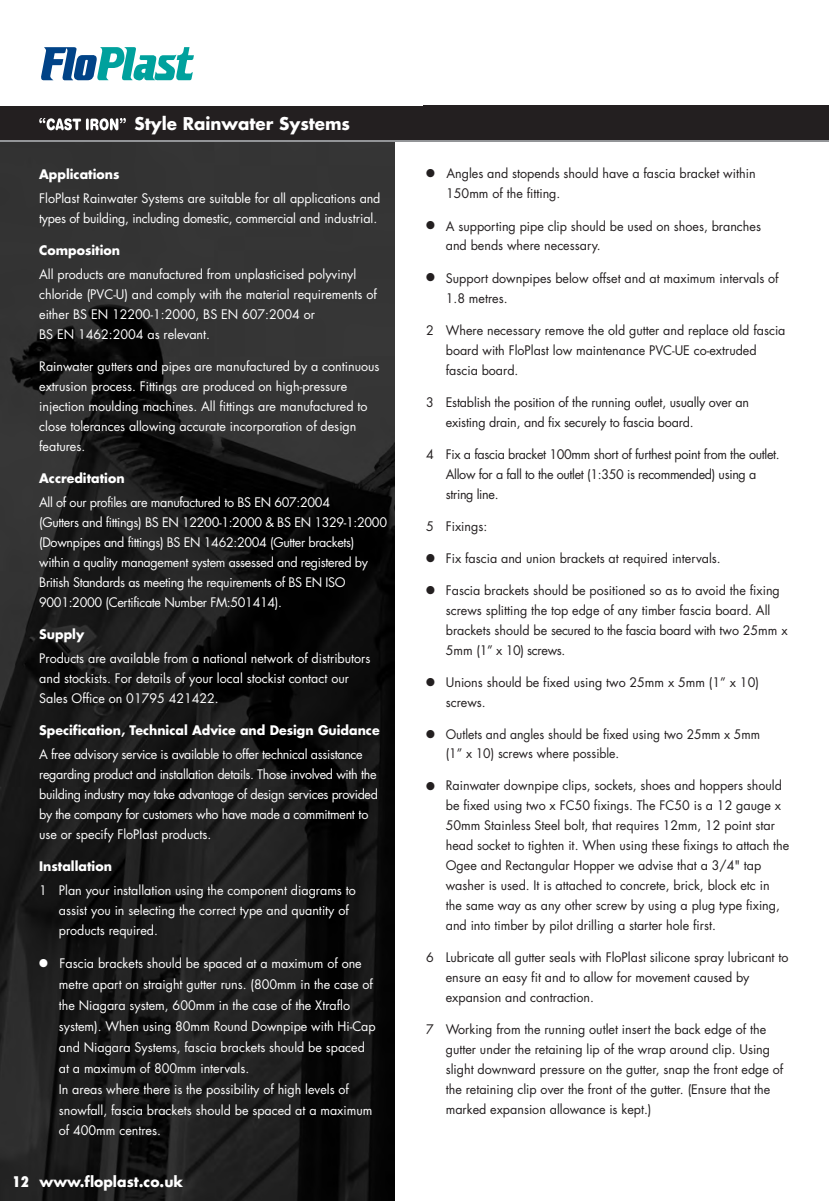
<style>
.page{position:relative;width:829px;height:1201px;background:#fff}
.page>*{position:absolute;margin:0;border:0;box-sizing:border-box;transform-origin:0 0}
.t1{font:italic 700 19.95px "Futura LT";letter-spacing:.005em;color:#fff}
.t2{font:700 17.15px "Futura LT";color:#fff}
.t3{font:700 14.17px "Futura LT";color:#fff}
.t4{font:12.78px/19.9px "Futura LT";color:#231f20}
.t5{font:12.78px/19.9px "Futura LT";color:#fff}
.t6{font:12.78px/19.9px "Futura LT";letter-spacing:-.025em;color:#fff}
.t7{font:12.78px/19.9px "Futura LT";letter-spacing:-.025em;color:#231f20}
.t8{font:700 12.78px "Futura LT";color:#fff}
.t9{font:12.78px/19.2px "Futura LT";color:#231f20;scale:.95 1}
.s1{font-weight:800;font-stretch:condensed}
</style>
<div class="page">
<img style="left:0;top:142px;width:395px;height:1058px">
<div style="left:0;top:105px;width:828px;height:36px;background:#231f20"></div>
<svg style="left:0;top:141px;width:828px;height:1px"></svg>
<hr style="left:0;top:140px;width:828px;height:1px;background:#939598">
<svg style="left:41px;top:47px;width:153px;height:33px"></svg>
<svg style="left:39px;top:118px;width:87px;height:12px"></svg>
<h1 class="t1" style="left:71px;top:113px;width:161px">INTRODUCTION</h1>
<h2 class="t2" style="left:134px;top:115px;width:217px">Style Rainwater Systems</h2>
<p class="t8" style="left:39px;top:168px;width:82px">Applications</p>
<p class="t5" style="left:39px;top:189px;width:342px">FloPlast Rainwater Systems are suitable for all applications and types of building, including domestic, commercial and industrial.</p>
<p class="t8" style="left:39px;top:244px;width:82px">Composition</p>
<p class="t5" style="left:39px;top:265px;width:339px">All products are manufactured from unplasticised polyvinyl chloride (PVC-U) and comply with the material requirements of either BS EN 12200-1:2000, BS EN 607:2004 or<br>BS EN 1462:2004 as relevant.</p>
<p class="t5" style="left:39px;top:357px;width:342px">Rainwater gutters and pipes are manufactured by a continuous extrusion process. Fittings are produced on high-pressure injection moulding machines. All fittings are manufactured to close tolerances allowing accurate incorporation of design features.</p>
<p class="t8" style="left:39px;top:472px;width:87px">Accreditation</p>
<p class="t6" style="left:39px;top:493px;width:349px">All of our profiles are manufactured to BS EN 607:2004<br>(Gutters and fittings) BS EN 12200-1:2000 &amp; BS EN 1329-1:2000 (Downpipes and fittings) BS EN 1462:2004 (Gutter brackets) within a quality management system assessed and registered by British Standards as meeting the requirements of BS EN ISO 9001:2000 (Certificate Number FM:501414).</p>
<p class="t8" style="left:39px;top:628px;width:47px">Supply</p>
<p class="t5" style="left:39px;top:649px;width:333px">Products are available from a national network of distributors and stockists. For details of your local stockist contact our<br>Sales Office on 01795 421422.</p>
<p class="t8" style="left:39px;top:724px;width:342px">Specification, Technical Advice and Design Guidance</p>
<p class="t6" style="left:39px;top:745px;width:340px">A free advisory service is available to offer technical assistance regarding product and installation details. Those involved with the building industry may take advantage of design services provided by the company for customers who have made a commitment to use or specify FloPlast products.</p>
<p class="t8" style="left:39px;top:860px;width:74px">Installation</p>
<p class="t5" style="left:59px;top:881px;width:298px;text-indent:-20px">1 Plan your installation using the component diagrams to assist you in selecting the correct type and quantity of products required.</p>
<p class="t5" style="left:59px;top:954px;width:318px;line-height:20.8px;text-indent:-20px">● Fascia brackets should be spaced at a maximum of one metre apart on straight gutter runs. (800mm in the case of the Niagara system, 600mm in the case of the Xtraflo system). When using 80mm Round Downpipe with Hi-Cap and Niagara Systems, fascia brackets should be spaced at a maximum of 800mm intervals.<br>In areas where there is the possibility of high levels of snowfall, fascia brackets should be spaced at a maximum of 400mm centres.</p>
<p class="t3" style="left:12px;top:1175px;width:172px"><span class="s1">12</span> www.floplast.co.uk</p>
<p class="t4" style="left:446px;top:165px;width:311px;text-indent:-20px">● Angles and stopends should have a fascia bracket within<br>150mm of the fitting.</p>
<p class="t4" style="left:446px;top:217px;width:316px;text-indent:-20px">● A supporting pipe clip should be used on shoes, branches and bends where necessary.</p>
<p class="t4" style="left:446px;top:269px;width:334px;text-indent:-20px">● Support downpipes below offset and at maximum intervals of<br>1.8 metres.</p>
<p class="t4" style="left:445px;top:321px;width:341px;text-indent:-20px">2 Where necessary remove the old gutter and replace old fascia board with FloPlast low maintenance PVC-UE co-extruded fascia board.</p>
<p class="t4" style="left:445px;top:393px;width:305px;text-indent:-20px">3 Establish the position of the running outlet, usually over an existing drain, and fix securely to fascia board.</p>
<p class="t7" style="left:445px;top:445px;width:335px;text-indent:-20px">4 Fix a fascia bracket 100mm short of furthest point from the outlet.<br>Allow for a fall to the outlet (1:350 is recommended) using a string line.</p>
<p class="t4" style="left:426px;top:517px;width:63px">5 Fixings:</p>
<p class="t4" style="left:426px;top:549px;width:296px">● Fix fascia and union brackets at required intervals.</p>
<p class="t4" style="left:445px;top:581px;width:343px;text-indent:-20px">● Fascia brackets should be positioned so as to avoid the fixing screws splitting the top edge of any timber fascia board. All brackets should be secured to the fascia board with two 25mm x 5mm (1” x 10) screws.</p>
<p class="t4" style="left:445px;top:673px;width:314px;text-indent:-20px">● Unions should be fixed using two 25mm x 5mm (1” x 10) screws.</p>
<p class="t9" style="left:445px;top:726px;width:332px;text-indent:-20px">● Outlets and angles should be fixed using two 25mm x 5mm (1” x 10) screws where possible.</p>
<p class="t4" style="left:445px;top:777px;width:345px;text-indent:-20px">● Rainwater downpipe clips, sockets, shoes and hoppers should be fixed using two x FC50 fixings. The FC50 is a 12 gauge x 50mm Stainless Steel bolt, that requires 12mm, 12 point star head socket to tighten it. When using these fixings to attach the Ogee and Rectangular Hopper we advise that a 3/4" tap washer is used. It is attached to concrete, brick, block etc in<br>the same way as any other screw by using a plug type fixing, and into timber by pilot drilling a starter hole first.</p>
<p class="t4" style="left:445px;top:948px;width:344px;text-indent:-20px">6 Lubricate all gutter seals with FloPlast silicone spray lubricant to ensure an easy fit and to allow for movement caused by expansion and contraction.</p>
<p class="t4" style="left:445px;top:1020px;width:339px;text-indent:-20px">7 Working from the running outlet insert the back edge of the gutter under the retaining lip of the wrap around clip. Using slight downward pressure on the gutter, snap the front edge of the retaining clip over the front of the gutter. (Ensure that the marked expansion allowance is kept.)</p>
</div>
